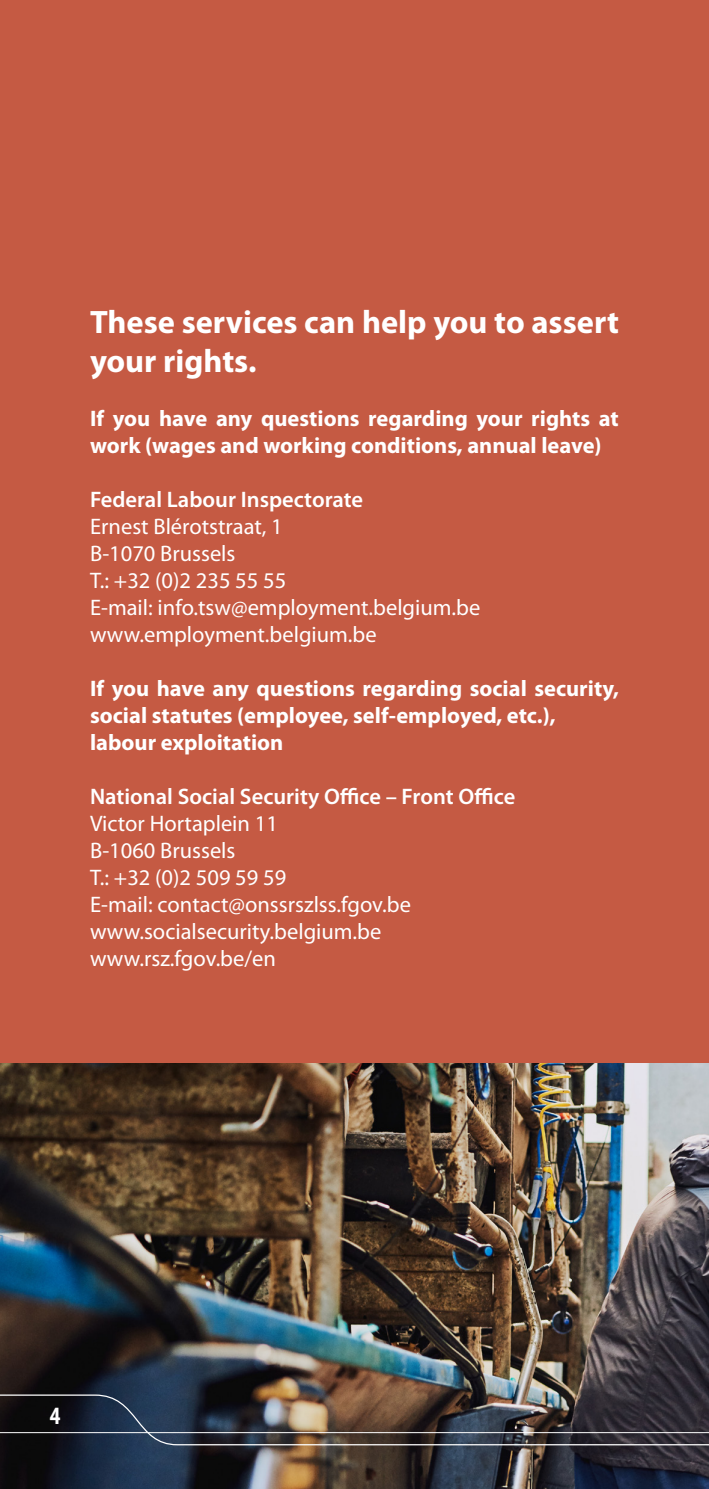
<style>
.page{position:relative;width:709px;height:1489px;background:#fff}
.page>*{position:absolute;margin:0;border:0;box-sizing:border-box;transform-origin:0 0}
.t1{font:700 32.5px/39px "Myriad Pro";color:#fff}
.t2{font:700 condensed 25px "Myriad Pro";color:#fff}
.t3{font:22.5px "Myriad Pro";color:#fff}
.t4{font:700 22.5px/27px "Myriad Pro";color:#fff}
.t5{font:600 22.5px "Myriad Pro";color:#fff}
</style>
<div class="page">
<div style="left:0;top:0;width:709px;height:1488px;background:#c55a43"></div>
<img style="left:0;top:1063px;width:709px;height:425px">
<img style="left:0;top:1393px;width:709px;height:52px">
<hr style="left:0;top:1431px;width:709px;height:1px;background:#fff">
<p class="t1" style="left:90px;top:303px;width:530px">These services can help you to assert your rights.</p>
<p class="t4" style="left:90px;top:405px;width:530px">If you have any questions regarding your rights at work (wages and working conditions, annual leave)</p>
<p class="t5" style="left:90px;top:487px;width:275px">Federal Labour Inspectorate</p>
<p class="t3" style="left:90px;top:514px;width:194px">Ernest Blérotstraat, 1</p>
<p class="t3" style="left:90px;top:541px;width:147px">B-1070 Brussels</p>
<p class="t3" style="left:90px;top:568px;width:198px">T.: +32 (0)2 235 55 55</p>
<p class="t3" style="left:90px;top:595px;width:392px">E-mail: info.tsw@employment.belgium.be</p>
<p class="t3" style="left:90px;top:622px;width:288px">www.employment.belgium.be</p>
<p class="t4" style="left:90px;top:675px;width:530px">If you have any questions regarding social security, social statutes (employee, self-employed, etc.),</p>
<p class="t4" style="left:90px;top:729px;width:195px">labour exploitation</p>
<p class="t5" style="left:90px;top:784px;width:427px">National Social Security Office – Front Office</p>
<p class="t3" style="left:90px;top:811px;width:189px">Victor Hortaplein 11</p>
<p class="t3" style="left:90px;top:838px;width:147px">B-1060 Brussels</p>
<p class="t3" style="left:90px;top:865px;width:198px">T.: +32 (0)2 509 59 59</p>
<p class="t3" style="left:90px;top:892px;width:322px">E-mail: contact@onssrszlss.fgov.be</p>
<p class="t3" style="left:90px;top:919px;width:293px">www.socialsecurity.belgium.be</p>
<p class="t3" style="left:90px;top:946px;width:187px">www.rsz.fgov.be/en</p>
<p class="t2" style="left:50px;top:1401px;width:12px">4</p>
</div>
